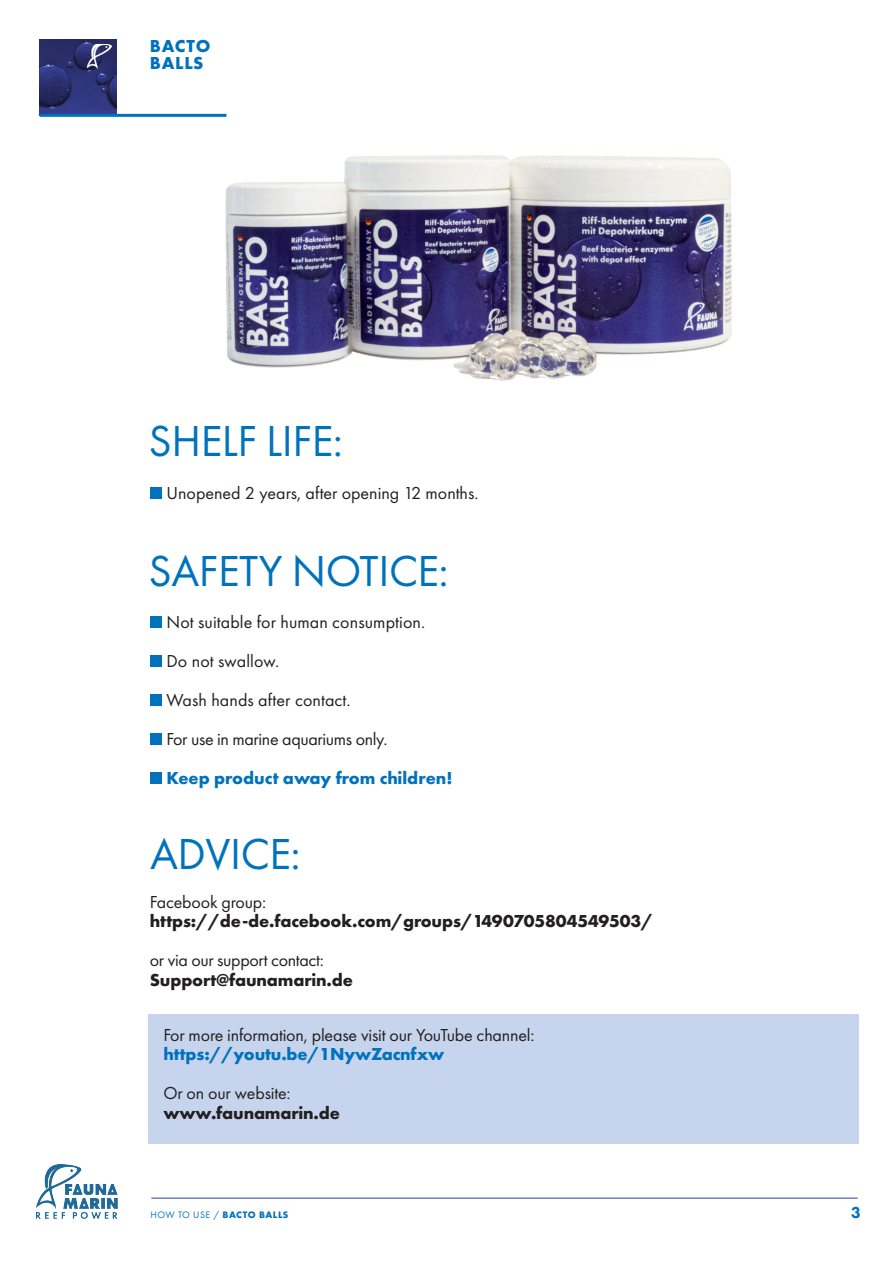
<style>
.page{position:relative;width:893px;height:1263px;background:#fff}
.page>*{position:absolute;margin:0;border:0;box-sizing:border-box;transform-origin:0 0}
.t1{font:45px "Futura PT";letter-spacing:-.01em;color:#0072bc}
.t2{font:18px "Futura PT";letter-spacing:-.01em;color:#231f20}
.t3{font:700 18px "Futura PT";letter-spacing:-.01em;color:#231f20}
.t4{font:700 18px "Futura PT";color:#0072bc}
.t5{font:700 18px/16.5px "Futura PT";letter-spacing:.04em;color:#0072bc}
.t6{font:800 16.5px "Futura PT";color:#0072bc}
.t7{font:700 9.75px "Futura PT";letter-spacing:.05em;color:#0072bc}
.s1{font-weight:400}
</style>
<div class="page">
<hr style="left:151px;top:1198px;width:706px;height:1px;background:#253f8e">
<img style="left:36px;top:1164px;width:82px;height:55px">
<div style="left:150px;top:487px;width:12px;height:11px;background:#0072bc"></div>
<div style="left:150px;top:616px;width:12px;height:11px;background:#0072bc"></div>
<div style="left:150px;top:655px;width:12px;height:11px;background:#0072bc"></div>
<div style="left:150px;top:694px;width:12px;height:11px;background:#0072bc"></div>
<div style="left:150px;top:733px;width:12px;height:11px;background:#0072bc"></div>
<div style="left:150px;top:772px;width:12px;height:11px;background:#0072bc"></div>
<img style="left:40px;top:39px;width:76px;height:75px">
<img style="left:225px;top:155px;width:507px;height:226px">
<hr style="left:40px;top:114px;width:186px;height:3px;background:#0072bc">
<img style="left:87px;top:44px;width:30px;height:25px">
<div style="left:149px;top:1014px;width:710px;height:130px;background:#c6d5ed"></div>
<p class="t5" style="left:150px;top:38px;width:62px">BACTO<br>BALLS</p>
<p class="t1" style="left:149px;top:414px;width:196px">SHELF LIFE:</p>
<p class="t2" style="left:167px;top:482px;width:313px">Unopened 2 years, after opening 12 months.</p>
<p class="t1" style="left:149px;top:544px;width:302px">SAFETY NOTICE:</p>
<p class="t2" style="left:167px;top:611px;width:260px">Not suitable for human consumption.</p>
<p class="t2" style="left:167px;top:650px;width:114px">Do not swallow.</p>
<p class="t2" style="left:167px;top:689px;width:186px">Wash hands after contact.</p>
<p class="t2" style="left:167px;top:728px;width:223px">For use in marine aquariums only.</p>
<p class="t4" style="left:167px;top:766px;width:288px">Keep product away from children!</p>
<p class="t1" style="left:150px;top:827px;width:152px">ADVICE:</p>
<p class="t2" style="left:150px;top:891px;width:118px">Facebook group:</p>
<p class="t3" style="left:150px;top:909px;width:505px">https://de-de.facebook.com/groups/1490705804549503/</p>
<p class="t2" style="left:150px;top:949px;width:176px">or via our support contact:</p>
<p class="t3" style="left:150px;top:968px;width:205px">Support@faunamarin.de</p>
<p class="t2" style="left:163px;top:1024px;width:373px">For more information, please visit our YouTube channel:</p>
<p class="t4" style="left:163px;top:1042px;width:283px">https://youtu.be/1NywZacnfxw</p>
<p class="t2" style="left:163px;top:1082px;width:129px">Or on our website:</p>
<p class="t3" style="left:163px;top:1101px;width:178px">www.faunamarin.de</p>
<p class="t7" style="left:150px;top:1209px;width:139px"><span class="s1">HOW TO USE /</span> BACTO BALLS</p>
<p class="t6" style="left:851px;top:1202px;width:11px">3</p>
</div>
